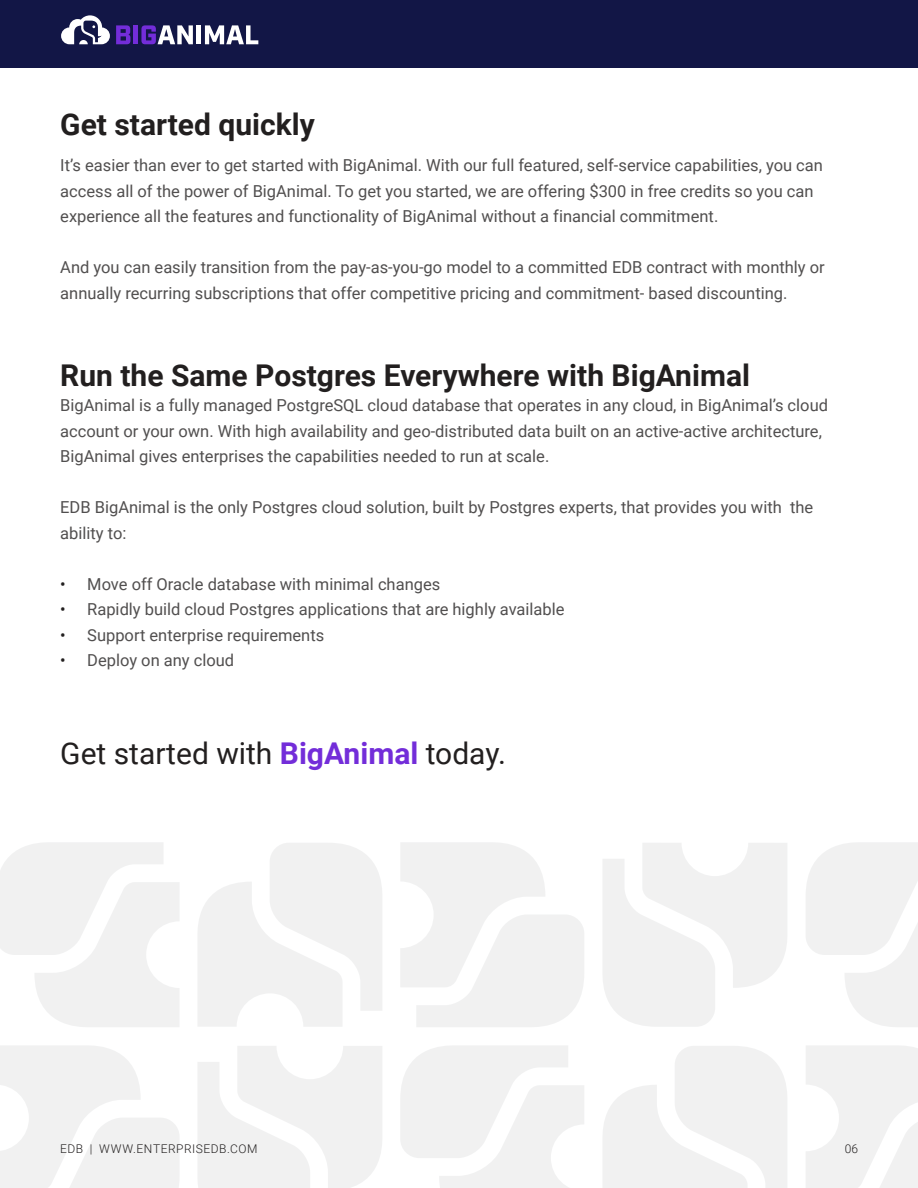
<style>
.page{position:relative;width:918px;height:1188px;background:#fff}
.page>*{position:absolute;margin:0;border:0;box-sizing:border-box;transform-origin:0 0}
.ParaStyle09-Leading_36_7_pts__Align_Left{font:700 30px "Roboto";color:#221f1f}
.ParaStyle09-Leading_36_7_pts__Align_Left-2{font:30px "Roboto";color:#221f1f}
.ParaStyle09-Leading_36_7_pts__Align_Left-3{font:16.5px/25.5px "Roboto";color:#514f4f}
.t1{font:300 12px "Roboto";letter-spacing:.045em;color:#221f1f}
.s1{color:#221f1f}
.s2{font-weight:700;color:#732dd9}
</style>
<div class="page">
<svg style="left:0;top:842px;width:179px;height:185px"></svg>
<svg style="left:198px;top:843px;width:184px;height:184px"></svg>
<svg style="left:198px;top:1046px;width:184px;height:142px"></svg>
<svg style="left:0;top:1046px;width:179px;height:142px"></svg>
<svg style="left:603px;top:843px;width:184px;height:184px"></svg>
<svg style="left:400px;top:842px;width:184px;height:185px"></svg>
<svg style="left:806px;top:842px;width:112px;height:185px"></svg>
<svg style="left:603px;top:1046px;width:184px;height:142px"></svg>
<svg style="left:400px;top:1046px;width:184px;height:142px"></svg>
<svg style="left:806px;top:1046px;width:112px;height:142px"></svg>
<div style="left:0;top:0;width:918px;height:68px;background:#121646"></div>
<svg style="left:61px;top:15px;width:49px;height:29px"></svg>
<svg style="left:116px;top:25px;width:14px;height:19px"></svg>
<hr style="left:134px;top:25px;width:4px;height:19px;background:#732dd9">
<svg style="left:141px;top:25px;width:52px;height:19px"></svg>
<hr style="left:197px;top:25px;width:4px;height:19px;background:#fff">
<svg style="left:205px;top:25px;width:53px;height:19px"></svg>
<p class="ParaStyle09-Leading_36_7_pts__Align_Left" style="left:60px;top:104px;width:256px">Get started quickly</p>
<p class="ParaStyle09-Leading_36_7_pts__Align_Left-3" style="left:60px;top:152px;width:764px">It’s easier than ever to get started with BigAnimal. With our full featured, self-service capabilities, you can access all of the power of BigAnimal. To get you started, we are offering $300 in free credits so you can experience all the features and functionality of BigAnimal without a financial commitment.</p>
<p class="ParaStyle09-Leading_36_7_pts__Align_Left-3" style="left:60px;top:254px;width:766px">And you can easily transition from the pay-as-you-go model to a committed EDB contract with monthly or annually recurring subscriptions that offer competitive pricing and commitment- based discounting.</p>
<p class="ParaStyle09-Leading_36_7_pts__Align_Left" style="left:60px;top:354px;width:691px">Run the Same Postgres Everywhere with BigAnimal</p>
<p class="ParaStyle09-Leading_36_7_pts__Align_Left-3" style="left:60px;top:392px;width:769px">BigAnimal is a fully managed PostgreSQL cloud database that operates in any cloud, in BigAnimal’s cloud account or your own. With high availability and geo-distributed data built on an active-active architecture,<br>BigAnimal gives enterprises the capabilities needed to run at scale.</p>
<p class="ParaStyle09-Leading_36_7_pts__Align_Left-3" style="left:60px;top:494px;width:754px">EDB BigAnimal is the only Postgres cloud solution, built by Postgres experts, that provides you with the ability to:</p>
<p class="ParaStyle09-Leading_36_7_pts__Align_Left-3" style="left:60px;top:570px;width:382px"><span class="s1">•</span> Move off Oracle database with minimal changes</p>
<p class="ParaStyle09-Leading_36_7_pts__Align_Left-3" style="left:60px;top:596px;width:506px"><span class="s1">•</span> Rapidly build cloud Postgres applications that are highly available</p>
<p class="ParaStyle09-Leading_36_7_pts__Align_Left-3" style="left:60px;top:621px;width:266px"><span class="s1">•</span> Support enterprise requirements</p>
<p class="ParaStyle09-Leading_36_7_pts__Align_Left-3" style="left:60px;top:647px;width:176px"><span class="s1">•</span> Deploy on any cloud</p>
<p class="ParaStyle09-Leading_36_7_pts__Align_Left-2" style="left:60px;top:732px;width:447px">Get started with <span class="s2">BigAnimal</span> today.</p>
<p class="t1" style="left:60px;top:1140px;width:199px">EDB | WWW.ENTERPRISEDB.COM</p>
<p class="t1" style="left:845px;top:1140px;width:15px">06</p>
</div>
